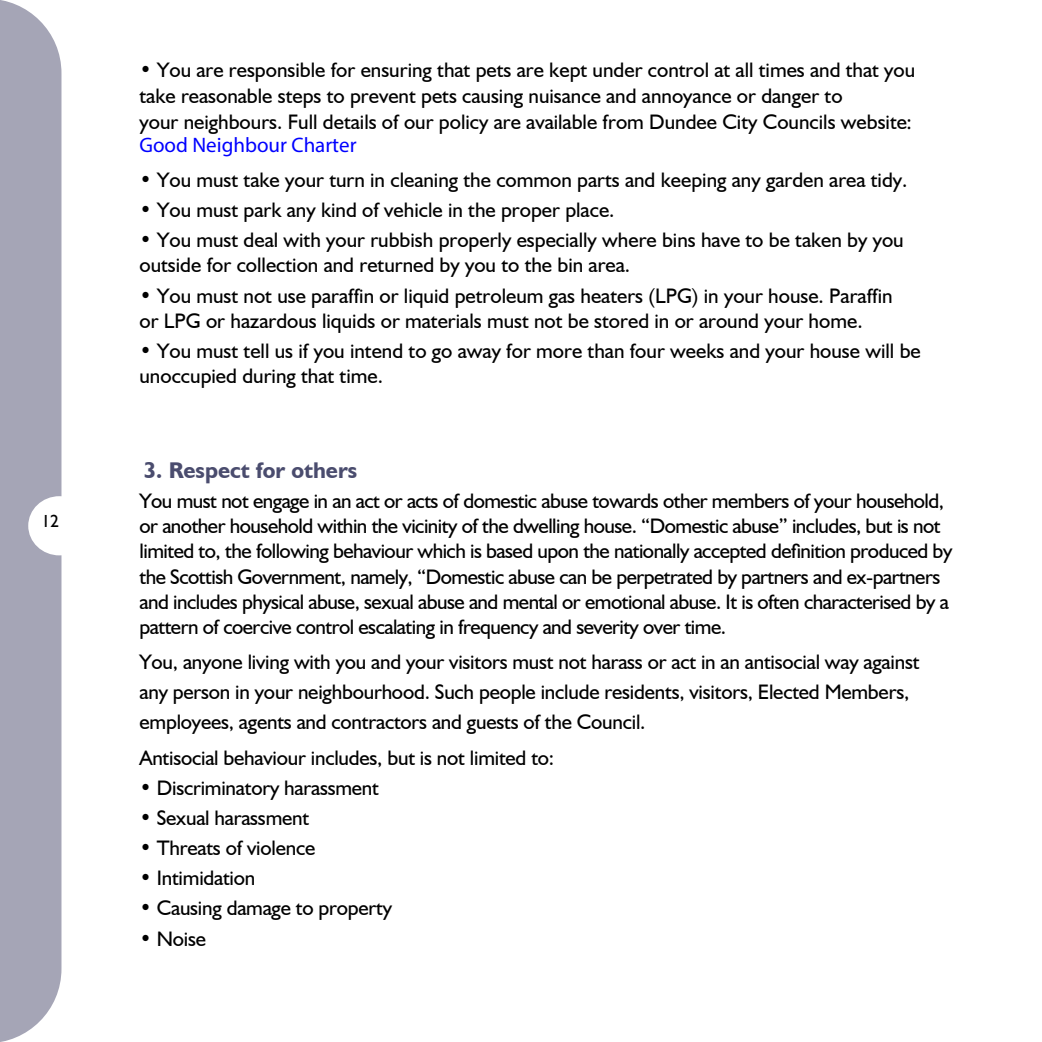
<style>
.page{position:relative;width:1042px;height:1042px;background:#fff}
.page>*{position:absolute;margin:0;border:0;box-sizing:border-box;transform-origin:0 0}
.t1{font:700 22.75px "Humanist 521 BT";color:#4a4c6e}
.t2{font:21px/25.2px "Humanist 521 BT";letter-spacing:-.01em;color:#000}
.t3{font:21px "Myriad Pro";color:#00f}
.t4{font:17.5px "Humanist 521 BT";color:#000}
.s1{font-family:"Myriad Pro"}
</style>
<div class="page">
<div style="left:0;top:0;width:61px;height:1042px;background:#a5a5b6"></div>
<div style="left:28px;top:496px;width:63px;height:59px;background:#fff;border-radius:50%"></div>
<p class="t4" style="left:41px;top:510px;width:19px">12</p>
<p class="t2" style="left:139px;top:57px;width:777px;line-height:25.7px">• You are responsible for ensuring that pets are kept under control at all times and that you take reasonable steps to prevent pets causing nuisance and annoyance or danger to<br>your neighbours. Full details of our policy are available from Dundee City Councils website<span class="s1">:</span></p>
<p class="t3" style="left:139px;top:132px;width:219px">Good Neighbour Charter</p>
<p class="t2" style="left:139px;top:167px;width:769px">• You must take your turn in cleaning the common parts and keeping any garden area tidy.</p>
<p class="t2" style="left:139px;top:197px;width:476px">• You must park any kind of vehicle in the proper place.</p>
<p class="t2" style="left:139px;top:227px;width:766px">• You must deal with your rubbish properly especially where bins have to be taken by you outside for collection and returned by you to the bin area.</p>
<p class="t2" style="left:139px;top:282px;width:754px">• You must not use paraffin or liquid petroleum gas heaters (LPG) in your house. Paraffin or LPG or hazardous liquids or materials must not be stored in or around your home.</p>
<p class="t2" style="left:139px;top:338px;width:783px">• You must tell us if you intend to go away for more than four weeks and your house will be unoccupied during that time.</p>
<p class="t1" style="left:144px;top:456px;width:215px">3. Respect for others</p>
<p class="t2" style="left:139px;top:488px;width:814px">You must not engage in an act or acts of domestic abuse towards other members of your household, or another household within the vicinity of the dwelling house. “Domestic abuse” includes, but is not limited to, the following behaviour which is based upon the nationally accepted definition produced by the Scottish Government, namely, “Domestic abuse can be perpetrated by partners and ex-partners and includes physical abuse, sexual abuse and mental or emotional abuse. It is often characterised by a pattern of coercive control escalating in frequency and severity over time.</p>
<p class="t2" style="left:139px;top:649px;width:781px">You, anyone living with you and your visitors must not harass or act in an antisocial way against</p>
<p class="t2" style="left:139px;top:679px;width:771px">any person in your neighbourhood. Such people include residents, visitors, Elected Members,</p>
<p class="t2" style="left:139px;top:709px;width:507px">employees, agents and contractors and guests of the Council.</p>
<p class="t2" style="left:139px;top:744px;width:416px">Antisocial behaviour includes, but is not limited to:</p>
<p class="t2" style="left:139px;top:774px;width:241px">• Discriminatory harassment</p>
<p class="t2" style="left:139px;top:805px;width:171px">• Sexual harassment</p>
<p class="t2" style="left:139px;top:835px;width:177px">• Threats of violence</p>
<p class="t2" style="left:139px;top:865px;width:117px">• Intimidation</p>
<p class="t2" style="left:139px;top:895px;width:254px">• Causing damage to property</p>
<p class="t2" style="left:139px;top:925px;width:68px">• Noise</p>
</div>
